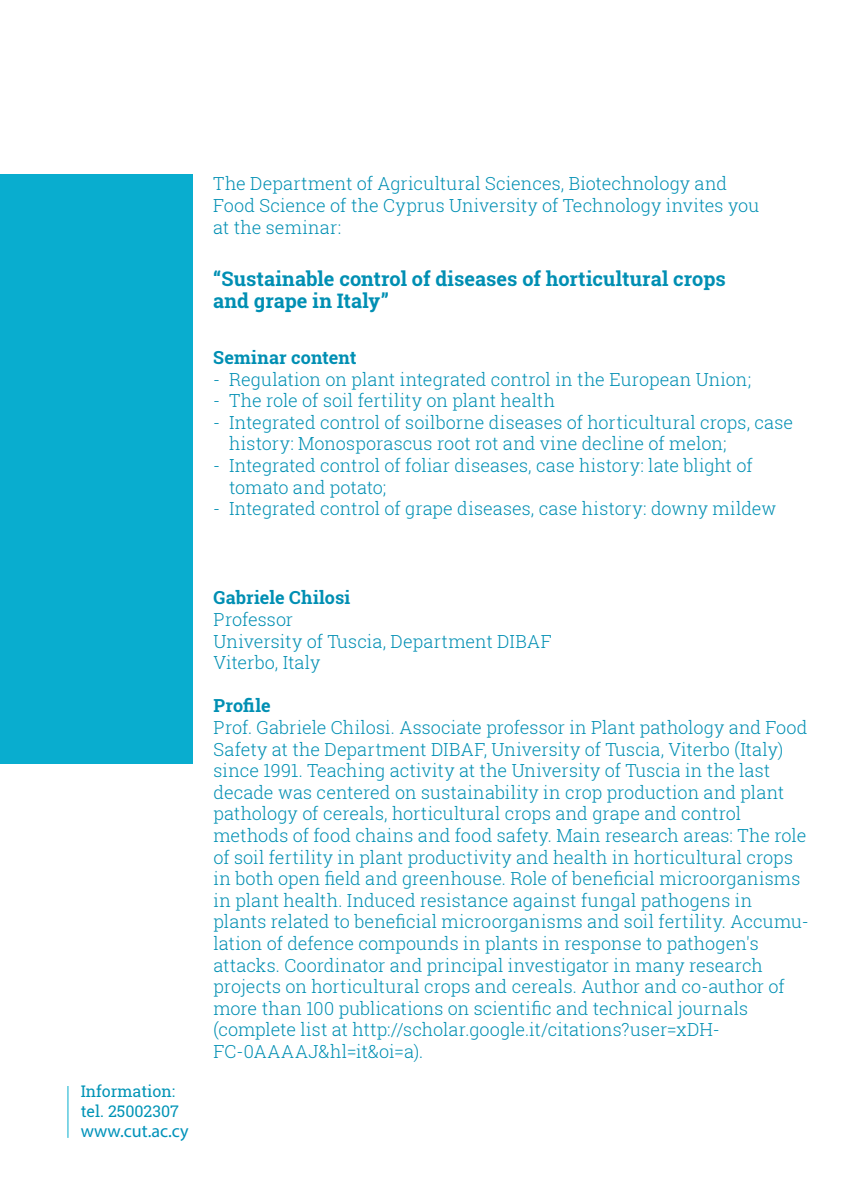
<style>
.page{position:relative;width:842px;height:1191px;background:#fff}
.page>*{position:absolute;margin:0;border:0;box-sizing:border-box;transform-origin:0 0}
.t1{font:700 20px/22px "Roboto Slab";color:#008fb3}
.t2{font:300 18px/21.6px "Roboto Slab";letter-spacing:.005em;color:#008fb3}
.t3{font:700 18px "Roboto Slab";letter-spacing:.005em;color:#008fb3}
.t4{font:18px "Myriad Pro";letter-spacing:.005em;color:#0092ba}
.t5{font:16px/20px "Roboto Slab";color:#0094b6}
</style>
<div class="page">
<div style="left:0;top:174px;width:193px;height:589px;background:#09adcf"></div>
<hr style="left:67px;top:1086px;width:1px;height:51px;background:#07aece">
<p class="t2" style="left:213px;top:172px;width:547px">The Department of Agricultural Sciences, Biotechnology and<br>Food Science of the Cyprus University of Technology invites you at the seminar:</p>
<p class="t1" style="left:213px;top:267px;width:514px">“Sustainable control of diseases of horticultural crops and grape in Italy”</p>
<p class="t3" style="left:213px;top:345px;width:145px">Seminar content</p>
<p class="t2" style="left:213px;top:368px;width:539px">- Regulation on plant integrated control in the European Union;</p>
<p class="t2" style="left:213px;top:389px;width:344px">- The role of soil fertility on plant health</p>
<p class="t2" style="left:229px;top:411px;width:566px;text-indent:-16px">- Integrated control of soilborne diseases of horticultural crops, case history: Monosporascus root rot and vine decline of melon;</p>
<p class="t2" style="left:229px;top:454px;width:525px;text-indent:-16px">- Integrated control of foliar diseases, case history: late blight of tomato and potato;</p>
<p class="t2" style="left:213px;top:497px;width:565px">- Integrated control of grape diseases, case history: downy mildew</p>
<p class="t5" style="left:81px;top:1081px;width:100px">Information: tel. 25002307</p>
<p class="t4" style="left:81px;top:1119px;width:109px">www.cut.ac.cy</p>
<p class="t3" style="left:214px;top:585px;width:138px">Gabriele Chilosi</p>
<p class="t2" style="left:214px;top:608px;width:340px">Professor<br>University of Tuscia, Department DIBAF<br>Viterbo, Italy</p>
<p class="t3" style="left:214px;top:693px;width:59px">Profile</p>
<p class="t2" style="left:214px;top:716px;width:597px">Prof. Gabriele Chilosi. Associate professor in Plant pathology and Food Safety at the Department DIBAF, University of Tuscia, Viterbo (Italy) since 1991. Teaching activity at the University of Tuscia in the last decade was centered on sustainability in crop production and plant pathology of cereals, horticultural crops and grape and control methods of food chains and food safety. Main research areas: The role of soil fertility in plant productivity and health in horticultural crops in both open field and greenhouse. Role of beneficial microorganisms in plant health. Induced resistance against fungal pathogens in plants related to beneficial microorganisms and soil fertility. Accumu&shy;lation of defence compounds in plants in response to pathogen's attacks. Coordinator and principal investigator in many research projects on horticultural crops and cereals. Author and co-author of more than 100 publications on scientific and technical journals (complete list at http://scholar.google.it/citations?user=xDH-FC-0AAAAJ&amp;hl=it&amp;oi=a).</p>
</div>
